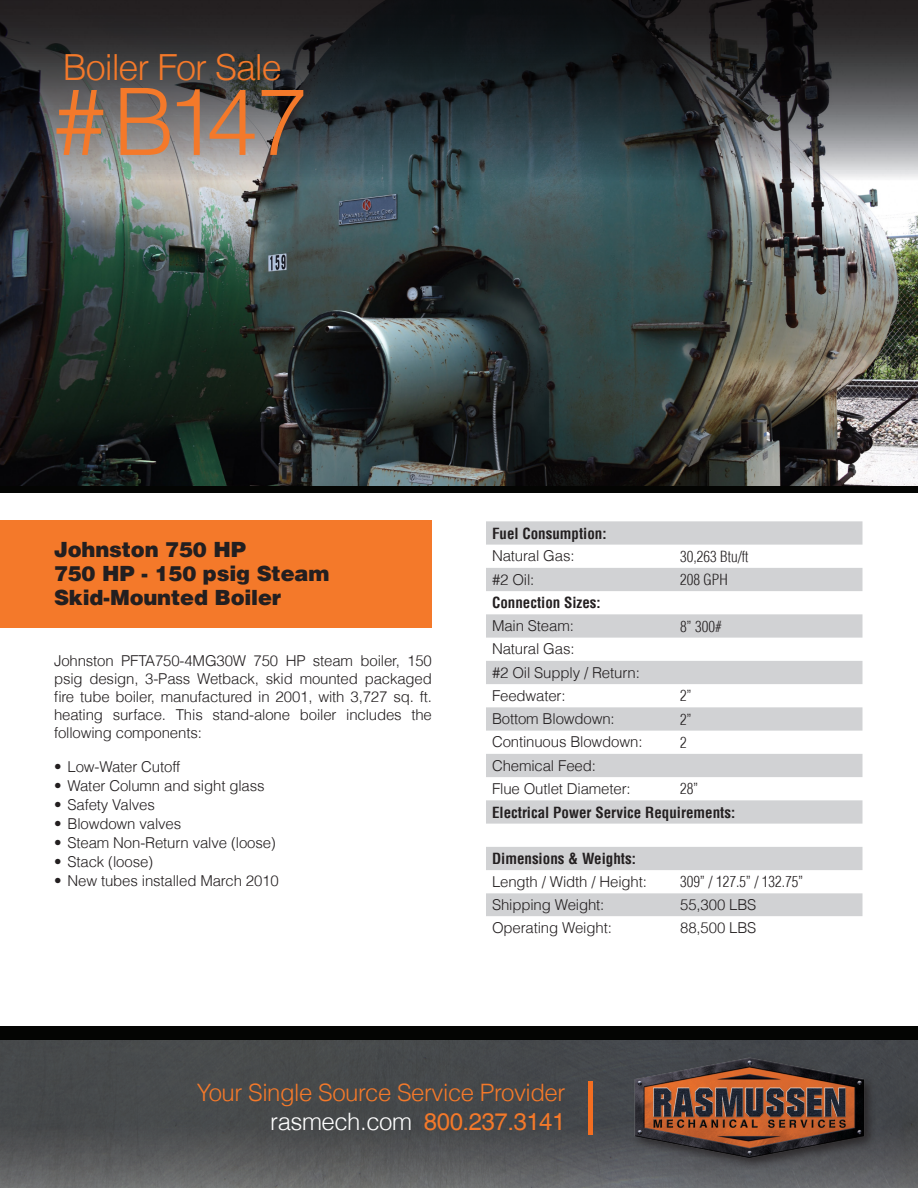
<style>
.page{position:relative;width:918px;height:1188px;background:#fff}
.page>*{position:absolute;margin:0;border:0;box-sizing:border-box;transform-origin:0 0}
.ID_HEADER{font:300 93px "Helvetica LT";color:#f4792a}
.t1{font:300 36px "Helvetica LT";letter-spacing:-.03em;color:#f4792a}
.t2{font:300 24px/28.8px "Helvetica LT";letter-spacing:-.02em;color:#f4792a;text-align:right}
.LEAD_IN_2{font:900 21px "Helvetica LT";letter-spacing:-.01em;color:#231f20}
.Body_Copy_Tab{font:300 15px "Helvetica LT";letter-spacing:-.01em;color:#231f20}
.Body_Copy_Justified{font:300 15px/18px "Helvetica LT";letter-spacing:-.01em;color:#231f20;text-align:justify}
.Chart_Copy_Bold{font:700 condensed 15px "Helvetica LT";color:#231f20}
.Chart_Copy{font:300 condensed 15px "Helvetica LT";color:#231f20}
.s1{color:#fff}
.s2{font-weight:400}
</style>
<div class="page">
<svg style="left:0;top:1040px;width:918px;height:148px;background:#4e5052"></svg>
<div style="left:0;top:520px;width:432px;height:108px;background:#f4792a"></div>
<img style="left:0;top:181px;width:918px;height:305px">
<svg style="left:0;top:0;width:918px;height:181px;background:#3c4043"></svg>
<div style="left:0;top:486px;width:918px;height:7px;background:#040503"></div>
<div style="left:0;top:1026px;width:918px;height:14px;background:#040503"></div>
<div style="left:631px;top:1056px;width:245px;height:114px;background:#231f20;opacity:.75"></div>
<img style="left:631px;top:1053px;width:239px;height:111px">
<hr style="left:588px;top:1081px;width:4px;height:54px;background:#f36e21">
<svg style="left:486px;top:521px;width:376px;height:395px;fill:#d1d2d4"></svg>
<p class="t1" style="left:63px;top:45px;width:220px">Boiler For Sale</p>
<p class="ID_HEADER" style="left:54px;top:64px;width:255px"># B147</p>
<p class="LEAD_IN_2" style="left:54px;top:536px;width:193px">Johnston 750 HP</p>
<p class="LEAD_IN_2" style="left:54px;top:560px;width:277px">750 HP - 150 psig Steam</p>
<p class="LEAD_IN_2" style="left:54px;top:584px;width:229px">Skid-Mounted Boiler</p>
<p class="Body_Copy_Justified" style="left:54px;top:651px;width:380px">Johnston PFTA750-4MG30W 750 HP steam boiler, 150 psig design, 3-Pass Wetback, skid mounted packaged fire tube boiler, manufactured in 2001, with 3,727 sq. ft. heating surface. This stand-alone boiler includes the following components:</p>
<p class="Body_Copy_Tab" style="left:54px;top:757px;width:128px">• Low-Water Cutoff</p>
<p class="Body_Copy_Tab" style="left:54px;top:776px;width:212px">• Water Column and sight glass</p>
<p class="Body_Copy_Tab" style="left:54px;top:795px;width:102px">• Safety Valves</p>
<p class="Body_Copy_Tab" style="left:54px;top:814px;width:129px">• Blowdown valves</p>
<p class="Body_Copy_Tab" style="left:54px;top:833px;width:223px">• Steam Non-Return valve (loose)</p>
<p class="Body_Copy_Tab" style="left:54px;top:852px;width:101px">• Stack (loose)</p>
<p class="Body_Copy_Tab" style="left:54px;top:871px;width:226px">• New tubes installed March 2010</p>
<p class="Chart_Copy_Bold" style="left:492px;top:524px;width:116px">Fuel Consumption:</p>
<p class="Body_Copy_Tab" style="left:492px;top:547px;width:84px">Natural Gas:</p>
<p class="Chart_Copy" style="left:680px;top:547px;width:70px">30,263 Btu/ft</p>
<p class="Body_Copy_Tab" style="left:492px;top:570px;width:44px">#2 Oil:</p>
<p class="Chart_Copy" style="left:680px;top:570px;width:49px">208 GPH</p>
<p class="Chart_Copy_Bold" style="left:492px;top:594px;width:110px">Connection Sizes:</p>
<p class="Body_Copy_Tab" style="left:492px;top:616px;width:83px">Main Steam:</p>
<p class="Chart_Copy" style="left:680px;top:617px;width:43px">8” 300#</p>
<p class="Body_Copy_Tab" style="left:492px;top:640px;width:84px">Natural Gas:</p>
<p class="Body_Copy_Tab" style="left:492px;top:663px;width:149px">#2 Oil Supply / Return:</p>
<p class="Body_Copy_Tab" style="left:492px;top:686px;width:75px">Feedwater:</p>
<p class="Chart_Copy" style="left:680px;top:687px;width:13px">2”</p>
<p class="Body_Copy_Tab" style="left:492px;top:709px;width:124px">Bottom Blowdown:</p>
<p class="Chart_Copy" style="left:680px;top:710px;width:13px">2”</p>
<p class="Body_Copy_Tab" style="left:492px;top:733px;width:152px">Continuous Blowdown:</p>
<p class="Chart_Copy" style="left:680px;top:733px;width:8px">2</p>
<p class="Body_Copy_Tab" style="left:492px;top:756px;width:105px">Chemical Feed:</p>
<p class="Body_Copy_Tab" style="left:492px;top:779px;width:140px">Flue Outlet Diameter:</p>
<p class="Chart_Copy" style="left:680px;top:780px;width:20px">28”</p>
<p class="Chart_Copy_Bold" style="left:492px;top:803px;width:245px">Electrical Power Service Requirements:</p>
<p class="Chart_Copy_Bold" style="left:492px;top:849px;width:145px">Dimensions &amp; Weights:</p>
<p class="Body_Copy_Tab" style="left:492px;top:872px;width:156px">Length / Width / Height:</p>
<p class="Chart_Copy" style="left:680px;top:873px;width:125px">309” / 127.5” / 132.75”</p>
<p class="Body_Copy_Tab" style="left:492px;top:895px;width:114px">Shipping Weight:</p>
<p class="Body_Copy_Tab" style="left:680px;top:895px;width:78px">55,300 LBS</p>
<p class="Body_Copy_Tab" style="left:492px;top:918px;width:121px">Operating Weight:</p>
<p class="Body_Copy_Tab" style="left:680px;top:918px;width:78px">88,500 LBS</p>
<p class="t2" style="left:197px;top:1078px;width:370px">Your Single Source Service Provider <span class="s1">rasmech.com</span> <span class="s2">800.237.3141</span></p>
</div>
